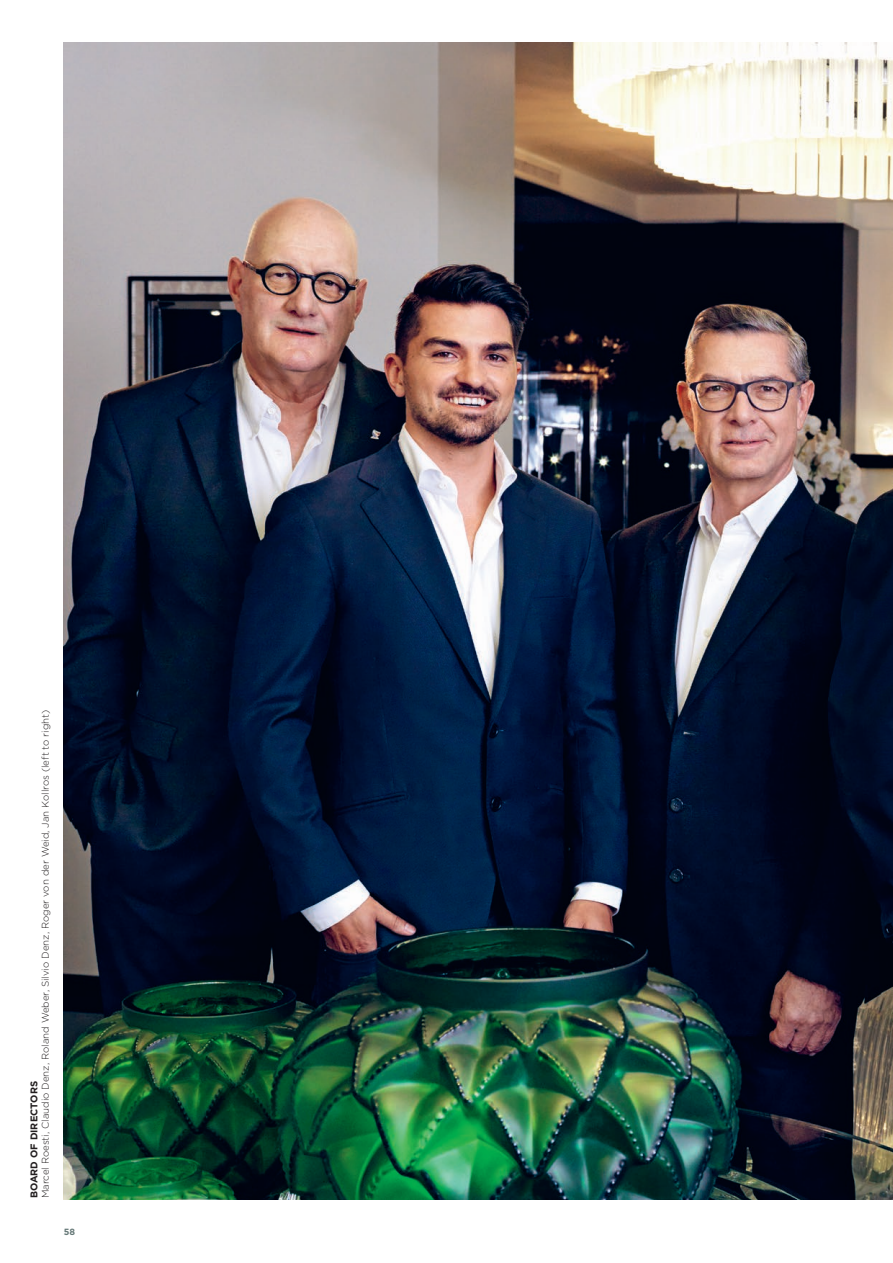
<style>
.page{position:relative;width:893px;height:1263px;background:#fff}
.page>*{position:absolute;margin:0;border:0;box-sizing:border-box;transform-origin:0 0}
.t1{font:300 9.75px "Gotham";color:#231f20}
.t2{font:700 9.75px "Gotham";color:#231f20}
.t3{font:700 9px "Gotham";color:#667978}
</style>
<div class="page">
<img style="left:64px;top:42px;width:829px;height:1157px">
<p class="t1" style="left:39px;top:1198px;width:490px;rotate:-90deg">Marcel Roesti, Claudio Denz, Roland Weber, Silvio Denz, Roger von der Weid, Jan Kollros (left to right)</p>
<p class="t2" style="left:28px;top:1198px;width:119px;rotate:-90deg">BOARD OF DIRECTORS</p>
<p class="t3" style="left:64px;top:1225px;width:13px">58</p>
</div>
